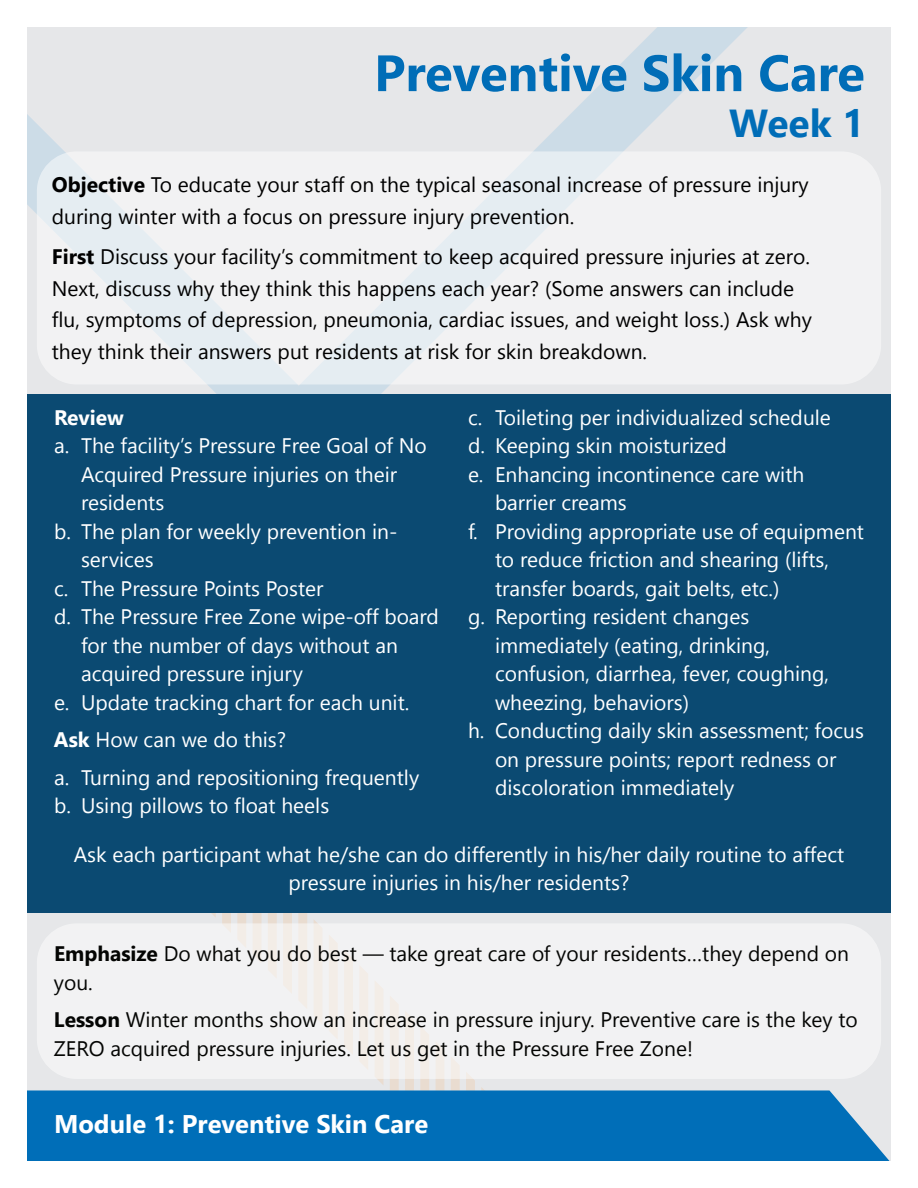
<style>
.page{position:relative;width:918px;height:1188px;background:#fff}
.page>*{position:absolute;margin:0;border:0;box-sizing:border-box;transform-origin:0 0}
.t1{font:700 51px "Nirmala UI";color:#006db7}
.t2{font:700 39px "Nirmala UI";color:#006db7}
.t3{font:700 25.5px "Nirmala UI";color:#fff}
.t4{font:21px/28.5px "Nirmala UI";color:#fff}
.t5{font:21px/31.5px "Nirmala UI";color:#000}
.t6{font:21px/28.5px "Nirmala UI";color:#040503}
.t7{font:700 21px "Nirmala UI";color:#fff}
.s1{font-weight:700}
</style>
<div class="page">
<div style="left:27px;top:27px;width:864px;height:1134px;background:#e6e7e9"></div>
<svg style="left:27px;top:114px;width:227px;height:281px"></svg>
<svg style="left:254px;top:27px;width:558px;height:368px"></svg>
<svg style="left:298px;top:913px;width:9px;height:10px"></svg>
<svg style="left:436px;top:1079px;width:8px;height:11px"></svg>
<svg style="left:420px;top:1079px;width:9px;height:11px"></svg>
<svg style="left:405px;top:1079px;width:9px;height:11px"></svg>
<svg style="left:390px;top:1079px;width:9px;height:11px"></svg>
<svg style="left:377px;top:1079px;width:6px;height:6px"></svg>
<svg style="left:451px;top:1079px;width:9px;height:11px"></svg>
<svg style="left:466px;top:1079px;width:9px;height:11px"></svg>
<svg style="left:222px;top:913px;width:9px;height:10px"></svg>
<svg style="left:211px;top:913px;width:5px;height:4px"></svg>
<svg style="left:237px;top:913px;width:9px;height:10px"></svg>
<svg style="left:283px;top:913px;width:9px;height:10px"></svg>
<svg style="left:253px;top:913px;width:9px;height:10px"></svg>
<svg style="left:268px;top:913px;width:9px;height:10px"></svg>
<div style="left:27px;top:395px;width:864px;height:518px;background:#0b4a72"></div>
<div style="left:37px;top:923px;width:844px;height:156px;background:#f2f2f3;border-radius:40px"></div>
<div style="left:37px;top:151px;width:844px;height:233px;background:linear-gradient(to right,#edf0f3,#f2f2f3);border-radius:40px"></div>
<div style="left:27px;top:1090px;width:863px;height:71px;background:#006eb8"></div>
<p class="t1" style="left:374px;top:30px;width:492px">Preventive Skin Care</p>
<p class="t2" style="left:729px;top:90px;width:137px">Week 1</p>
<p class="t5" style="left:52px;top:168px;width:758px"><span class="s1">Objective</span> To educate your staff on the typical seasonal increase of pressure injury during winter with a focus on pressure injury prevention.</p>
<p class="t5" style="left:52px;top:240px;width:762px"><span class="s1">First</span> Discuss your facility’s commitment to keep acquired pressure injuries at zero.<br>Next, discuss why they think this happens each year? (Some answers can include flu, symptoms of depression, pneumonia, cardiac issues, and weight loss.) Ask why they think their answers put residents at risk for skin breakdown.</p>
<p class="t4" style="left:468px;top:402px;width:364px">c. Toileting per individualized schedule</p>
<p class="t4" style="left:468px;top:430px;width:260px">d. Keeping skin moisturized</p>
<p class="t4" style="left:495px;top:459px;width:311px;text-indent:-27px">e. Enhancing incontinence care with barrier creams</p>
<p class="t4" style="left:495px;top:516px;width:371px;text-indent:-27px">f. Providing appropriate use of equipment to reduce friction and shearing (lifts, transfer boards, gait belts, etc.)</p>
<p class="t4" style="left:495px;top:601px;width:335px;text-indent:-27px">g. Reporting resident changes immediately (eating, drinking, confusion, diarrhea, fever, coughing, wheezing, behaviors)</p>
<p class="t4" style="left:495px;top:715px;width:370px;text-indent:-27px">h. Conducting daily skin assessment; focus on pressure points; report redness or discoloration immediately</p>
<p class="t7" style="left:54px;top:399px;width:71px">Review</p>
<p class="t4" style="left:81px;top:430px;width:347px;text-indent:-27px">a. The facility’s Pressure Free Goal of No<br>Acquired Pressure injuries on their residents</p>
<p class="t4" style="left:81px;top:516px;width:318px;text-indent:-27px">b. The plan for weekly prevention in&shy;services</p>
<p class="t4" style="left:54px;top:573px;width:271px">c. The Pressure Points Poster</p>
<p class="t4" style="left:81px;top:601px;width:360px;text-indent:-27px">d. The Pressure Free Zone wipe-off board for the number of days without an acquired pressure injury</p>
<p class="t4" style="left:54px;top:687px;width:357px">e. Update tracking chart for each unit.</p>
<p class="t4" style="left:54px;top:724px;width:234px"><span class="s1">Ask</span> How can we do this?</p>
<p class="t4" style="left:54px;top:762px;width:367px">a. Turning and repositioning frequently</p>
<p class="t4" style="left:54px;top:790px;width:277px">b. Using pillows to float heels</p>
<p class="t4" style="left:74px;top:839px;width:772px;text-align:center">Ask each participant what he/she can do differently in his/her daily routine to affect pressure injuries in his/her residents?</p>
<p class="t6" style="left:54px;top:938px;width:797px"><span class="s1">Emphasize</span> Do what you do best — take great care of your residents…they depend on you.</p>
<p class="t6" style="left:54px;top:1004px;width:805px"><span class="s1">Lesson</span> Winter months show an increase in pressure injury. Preventive care is the key to<br>ZERO acquired pressure injuries. Let us get in the Pressure Free Zone!</p>
<p class="t3" style="left:54px;top:1103px;width:376px">Module 1: Preventive Skin Care</p>
</div>
